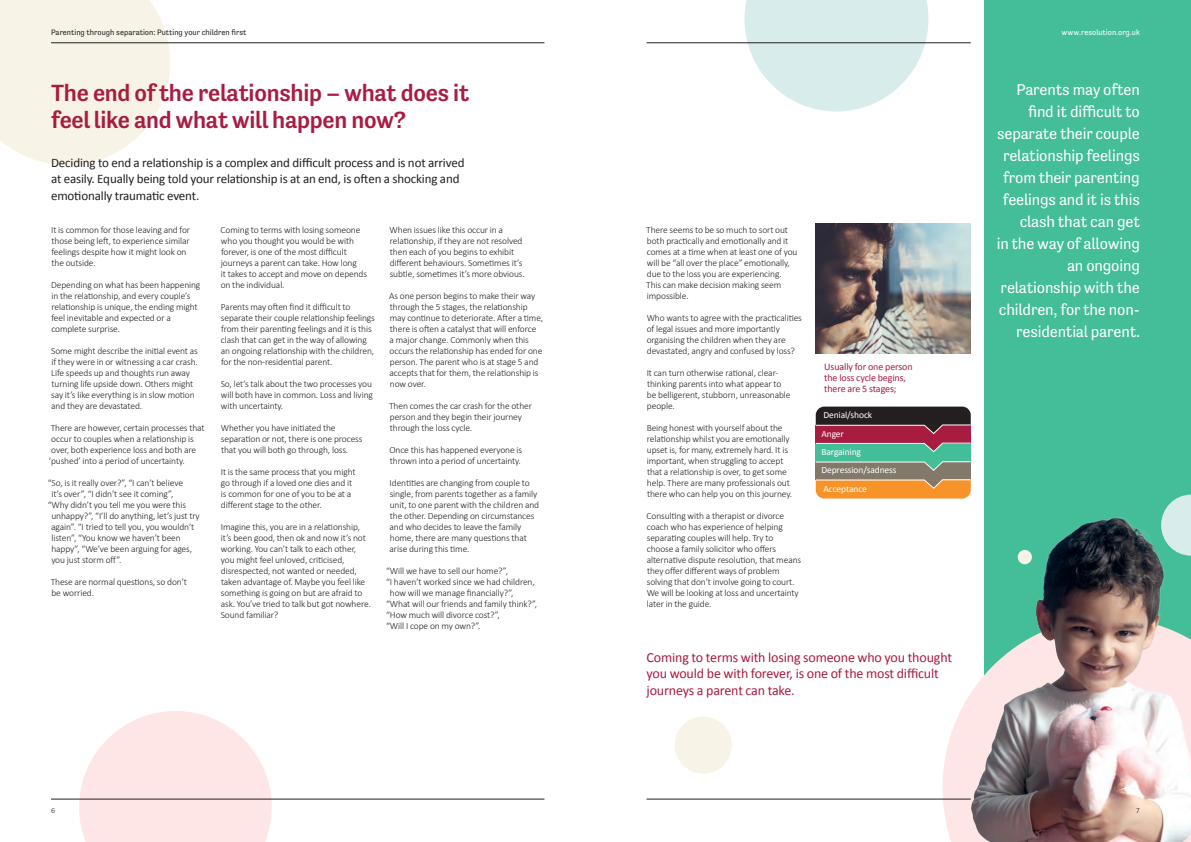
<style>
.page{position:relative;width:1191px;height:842px;background:#fff}
.page>*{position:absolute;margin:0;border:0;box-sizing:border-box;transform-origin:0 0}
.Heading{font:500 24px/27.5px "Tenso";letter-spacing:-.01em;color:#a81c42}
.Body_Text{font:16px/22px "Tenso";letter-spacing:-.01em;color:#fff;text-align:right}
.Pull_Quote{font:14px/16.5px "Calibri";letter-spacing:-.01em;color:#a81c42}
.Standfirst{font:13px/16.5px "Calibri";letter-spacing:-.01em;color:#231f20}
.Sub_Heading{font:10px/11px "Calibri";letter-spacing:-.01em;color:#a81c42}
.Body_Text-2{font:300 9.5px/11px "Calibri";letter-spacing:-.01em;color:#231f20}
.Bullet_Point{font:9.5px "Calibri";letter-spacing:-.01em;color:#fff}
.t1{font:8px "Tenso";color:#231f20}
.t2{font:8px "Tenso";color:#fff}
.t3{font:300 8px "Calibri";color:#231f20}
</style>
<div class="page">
<svg style="left:744px;top:0;width:184px;height:112px"></svg>
<div style="left:674px;top:717px;width:58px;height:57px;background:#f7f3e7;border-radius:50%"></div>
<div style="left:985px;top:0;width:206px;height:842px;background:#44be98"></div>
<img style="left:942px;top:514px;width:249px;height:328px">
<svg style="left:1161px;top:495px;width:30px;height:61px"></svg>
<svg style="left:79px;top:711px;width:193px;height:131px"></svg>
<div style="left:1017px;top:550px;width:15px;height:14px;background:#f7f3e7;border-radius:50%"></div>
<svg style="left:0;top:0;width:170px;height:165px;background:#f7f3e9"></svg>
<hr style="left:51px;top:43px;width:493px;height:1px;background:#231f20">
<hr style="left:646px;top:43px;width:324px;height:1px;background:#231f20">
<hr style="left:51px;top:799px;width:493px;height:1px;background:#231f20">
<hr style="left:646px;top:799px;width:324px;height:1px;background:#231f20">
<img style="left:815px;top:224px;width:155px;height:129px">
<div style="left:815px;top:462px;width:155px;height:18px;background:#82796b"></div>
<div style="left:815px;top:443px;width:155px;height:19px;background:#44be98"></div>
<div style="left:815px;top:425px;width:155px;height:19px;background:#a81c42"></div>
<svg style="left:815px;top:407px;width:156px;height:27px"></svg>
<svg style="left:815px;top:443px;width:156px;height:9px"></svg>
<svg style="left:815px;top:461px;width:156px;height:10px"></svg>
<svg style="left:815px;top:479px;width:156px;height:20px;background:#f29b3e"></svg>
<p class="t1" style="left:51px;top:27px;width:197px">Parenting through separation: Putting your children first</p>
<p class="t2" style="left:1061px;top:27px;width:80px">www.resolution.org.uk</p>
<p class="Heading" style="left:51px;top:79px;width:420px">The end of the relationship – what does it feel like and what will happen now?</p>
<p class="Standfirst" style="left:51px;top:154px;width:415px">Deciding to end a relationship is a complex and difficult process and is not arrived at easily. Equally being told your relationship is at an end, is often a shocking and emotionally traumatic event.</p>
<p class="Body_Text-2" style="left:51px;top:224px;width:140px">It is common for those leaving and for those being left, to experience similar feelings despite how it might look on the outside.</p>
<p class="Body_Text-2" style="left:51px;top:279px;width:151px">Depending on what has been happening in the relationship, and every couple’s relationship is unique, the ending might feel inevitable and expected or a complete surprise.</p>
<p class="Body_Text-2" style="left:51px;top:345px;width:148px">Some might describe the initial event as if they were in or witnessing a car crash.<br>Life speeds up and thoughts run away turning life upside down. Others might say it’s like everything is in slow motion and they are devastated.</p>
<p class="Body_Text-2" style="left:49px;top:422px;width:157px">There are however, certain processes that occur to couples when a relationship is over, both experience loss and both are ‘pushed’ into a period of uncertainty.</p>
<p class="Body_Text-2" style="left:48px;top:477px;width:137px">“So, is it really over?”, “I can’t believe</p>
<p class="Body_Text-2" style="left:51px;top:488px;width:124px">it’s over”, “I didn’t see it coming”,</p>
<p class="Body_Text-2" style="left:48px;top:499px;width:140px">“Why didn’t you tell me you were this</p>
<p class="Body_Text-2" style="left:51px;top:510px;width:150px">unhappy?”, “I’ll do anything, let’s just try</p>
<p class="Body_Text-2" style="left:51px;top:521px;width:145px">again”. “I tried to tell you, you wouldn’t</p>
<p class="Body_Text-2" style="left:51px;top:532px;width:131px">listen”, “You know we haven’t been</p>
<p class="Body_Text-2" style="left:51px;top:543px;width:142px">happy”, “We’ve been arguing for ages,</p>
<p class="Body_Text-2" style="left:51px;top:554px;width:72px">you just storm off”.</p>
<p class="Body_Text-2" style="left:51px;top:576px;width:138px">These are normal questions, so don’t be worried.</p>
<p class="Body_Text-2" style="left:221px;top:224px;width:148px">Coming to terms with losing someone who you thought you would be with forever, is one of the most difficult journeys a parent can take. How long<br>it takes to accept and move on depends on the individual.</p>
<p class="Body_Text-2" style="left:221px;top:301px;width:156px">Parents may often find it difficult to separate their couple relationship feelings from their parenting feelings and it is this clash that can get in the way of allowing an ongoing relationship with the children, for the non-residential parent.</p>
<p class="Body_Text-2" style="left:221px;top:378px;width:154px;text-align:justify">So, let’s talk about the two processes you will both have in common. Loss and living with uncertainty.</p>
<p class="Body_Text-2" style="left:221px;top:422px;width:143px">Whether you have initiated the separation or not, there is one process that you will both go through, loss.</p>
<p class="Body_Text-2" style="left:221px;top:466px;width:136px">It is the same process that you might go through if a loved one dies and it is common for one of you to be at a different stage to the other.</p>
<p class="Body_Text-2" style="left:221px;top:521px;width:152px">Imagine this, you are in a relationship, it’s been good, then ok and now it’s not working. You can’t talk to each other, you might feel unloved, criticised, disrespected, not wanted or needed, taken advantage of. Maybe you feel like something is going on but are afraid to ask. You’ve tried to talk but got nowhere.<br>Sound familiar?</p>
<p class="Body_Text-2" style="left:389px;top:224px;width:137px">When issues like this occur in a relationship, if they are not resolved then each of you begins to exhibit different behaviours. Sometimes it’s subtle, sometimes it’s more obvious.</p>
<p class="Body_Text-2" style="left:389px;top:290px;width:156px">As one person begins to make their way through the 5 stages, the relationship may continue to deteriorate. After a time, there is often a catalyst that will enforce<br>a major change. Commonly when this occurs the relationship has ended for one person. The parent who is at stage 5 and accepts that for them, the relationship is now over.</p>
<p class="Body_Text-2" style="left:389px;top:400px;width:144px">Then comes the car crash for the other person and they begin their journey through the loss cycle.</p>
<p class="Body_Text-2" style="left:389px;top:444px;width:134px">Once this has happened everyone is thrown into a period of uncertainty.</p>
<p class="Body_Text-2" style="left:389px;top:477px;width:151px">Identities are changing from couple to single, from parents together as a family unit, to one parent with the children and the other. Depending on circumstances and who decides to leave the family home, there are many questions that arise during this time.</p>
<p class="Body_Text-2" style="left:386px;top:565px;width:123px">“Will we have to sell our home?”,</p>
<p class="Body_Text-2" style="left:386px;top:576px;width:150px">“I haven’t worked since we had children,</p>
<p class="Body_Text-2" style="left:390px;top:587px;width:125px">how will we manage financially?”,</p>
<p class="Body_Text-2" style="left:386px;top:598px;width:153px">“What will our friends and family think?”,</p>
<p class="Body_Text-2" style="left:386px;top:609px;width:115px">“How much will divorce cost?”,</p>
<p class="Body_Text-2" style="left:386px;top:620px;width:96px">“Will I cope on my own?”.</p>
<p class="Body_Text-2" style="left:646px;top:224px;width:153px">There seems to be so much to sort out both practically and emotionally and it comes at a time when at least one of you will be “all over the place” emotionally, due to the loss you are experiencing.<br>This can make decision making seem impossible.</p>
<p class="Body_Text-2" style="left:646px;top:312px;width:157px">Who wants to agree with the practicalities of legal issues and more importantly organising the children when they are devastated, angry and confused by loss?</p>
<p class="Body_Text-2" style="left:646px;top:367px;width:145px">It can turn otherwise rational, clear&shy;thinking parents into what appear to be belligerent, stubborn, unreasonable people.</p>
<p class="Body_Text-2" style="left:646px;top:422px;width:147px">Being honest with yourself about the relationship whilst you are emotionally upset is, for many, extremely hard. It is important, when struggling to accept that a relationship is over, to get some help. There are many professionals out there who can help you on this journey.</p>
<p class="Body_Text-2" style="left:646px;top:510px;width:156px">Consulting with a therapist or divorce coach who has experience of helping separating couples will help. Try to choose a family solicitor who offers alternative dispute resolution, that means they offer different ways of problem solving that don’t involve going to court.<br>We will be looking at loss and uncertainty later in the guide.</p>
<p class="Sub_Heading" style="left:824px;top:361px;width:90px">Usually for one person the loss cycle begins, there are 5 stages;</p>
<p class="Bullet_Point" style="left:823px;top:409px;width:50px">Denial/shock</p>
<p class="Bullet_Point" style="left:821px;top:427px;width:24px">Anger</p>
<p class="Bullet_Point" style="left:821px;top:445px;width:41px">Bargaining</p>
<p class="Bullet_Point" style="left:821px;top:464px;width:77px">Depression/sadness</p>
<p class="Bullet_Point" style="left:823px;top:482px;width:45px">Acceptance</p>
<p class="Pull_Quote" style="left:646px;top:648px;width:307px">Coming to terms with losing someone who you thought you would be with forever, is one of the most difficult journeys a parent can take.</p>
<p class="Body_Text" style="left:996px;top:78px;width:145px">Parents may often find it difficult to separate their couple relationship feelings from their parenting feelings and it is this clash that can get<br>in the way of allowing an ongoing relationship with the children, for the non&shy;residential parent.</p>
<p class="t3" style="left:51px;top:806px;width:6px">6</p>
<p class="t3" style="left:1135px;top:806px;width:6px">7</p>
</div>
